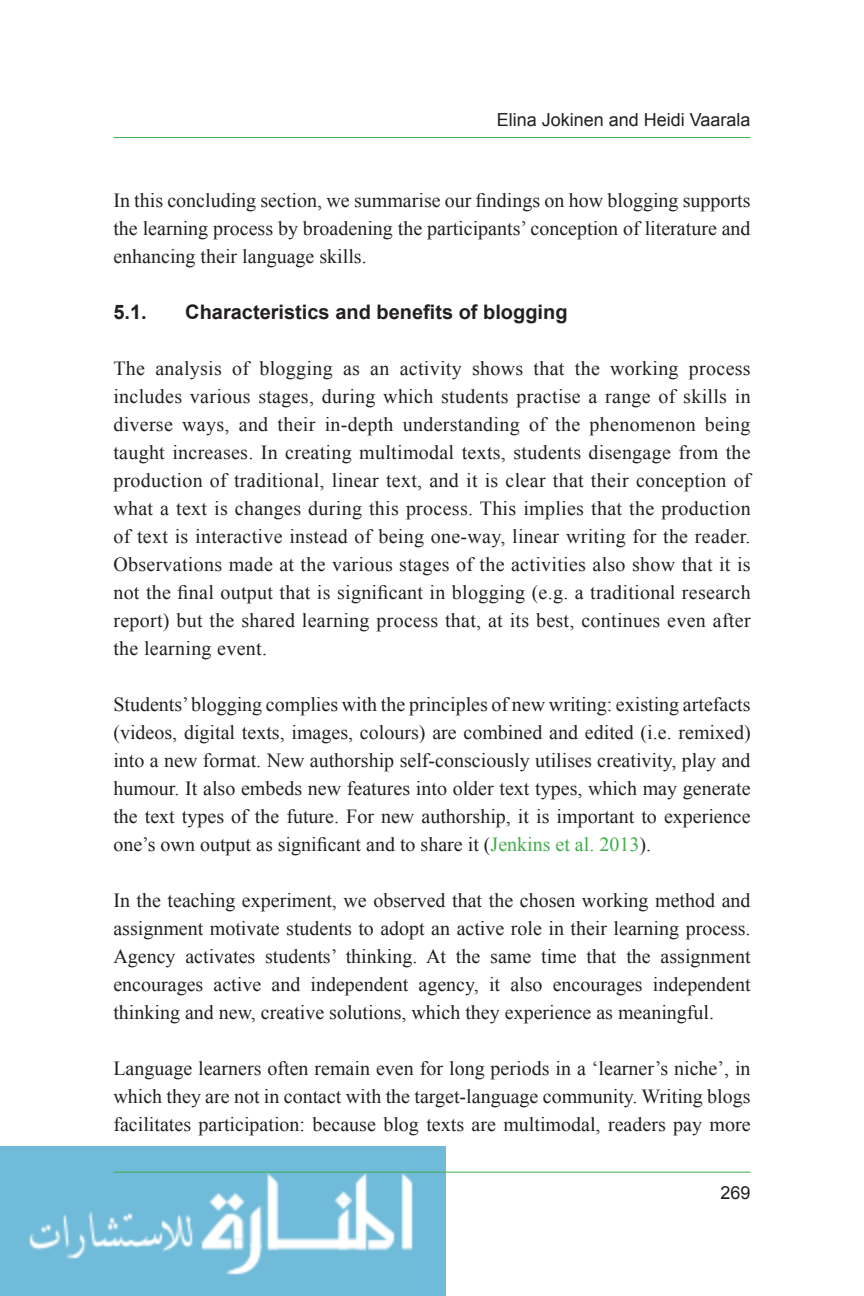
<style>
.page{position:relative;width:864px;height:1296px;background:#fff}
.page>*{position:absolute;margin:0;border:0;box-sizing:border-box;transform-origin:0 0}
.body_text{font:20px/28px "Times New Roman";color:#231f20;text-align:justify}
.t1{font:700 20px "Arial";color:#231f20}
.t2{font:18px "Arial";color:#231f20}
.s1{color:#40ae49}
</style>
<div class="page">
<img style="left:0;top:1146px;width:446px;height:150px">
<hr style="left:113px;top:137px;width:638px;height:1px;background:#40ae49">
<hr style="left:113px;top:1172px;width:638px;height:1px;background:#40ae49">
<p class="t2" style="left:497px;top:108px;width:255px">Elina Jokinen and Heidi Vaarala</p>
<p class="body_text" style="left:113px;top:186px;width:639px">In this concluding section, we summarise our findings on how blogging supports the learning process by broadening the participants’ conception of literature and enhancing their language skills.</p>
<p class="t1" style="left:113px;top:298px;width:35px">5.1.</p>
<p class="t1" style="left:185px;top:298px;width:384px">Characteristics and benefits of blogging</p>
<p class="body_text" style="left:113px;top:354px;width:639px">The analysis of blogging as an activity shows that the working process includes various stages, during which students practise a range of skills in diverse ways, and their in-depth understanding of the phenomenon being taught increases. In creating multimodal texts, students disengage from the production of traditional, linear text, and it is clear that their conception of what a text is changes during this process. This implies that the production of text is interactive instead of being one-way, linear writing for the reader.<br>Observations made at the various stages of the activities also show that it is not the final output that is significant in blogging (e.g. a traditional research report) but the shared learning process that, at its best, continues even after the learning event.</p>
<p class="body_text" style="left:113px;top:690px;width:639px">Students’ blogging complies with the principles of new writing: existing artefacts (videos, digital texts, images, colours) are combined and edited (i.e. remixed) into a new format. New authorship self-consciously utilises creativity, play and humour. It also embeds new features into older text types, which may generate the text types of the future. For new authorship, it is important to experience one’s own output as significant and to share it (<span class="s1">Jenkins et al. 2013</span>).</p>
<p class="body_text" style="left:113px;top:886px;width:639px">In the teaching experiment, we observed that the chosen working method and assignment motivate students to adopt an active role in their learning process.<br>Agency activates students’ thinking. At the same time that the assignment encourages active and independent agency, it also encourages independent thinking and new, creative solutions, which they experience as meaningful.</p>
<p class="body_text" style="left:113px;top:1054px;width:639px">Language learners often remain even for long periods in a ‘learner’s niche’, in which they are not in contact with the target-language community. Writing blogs facilitates participation: because blog texts are multimodal, readers pay more</p>
<p class="t2" style="left:721px;top:1181px;width:32px">269</p>
</div>
